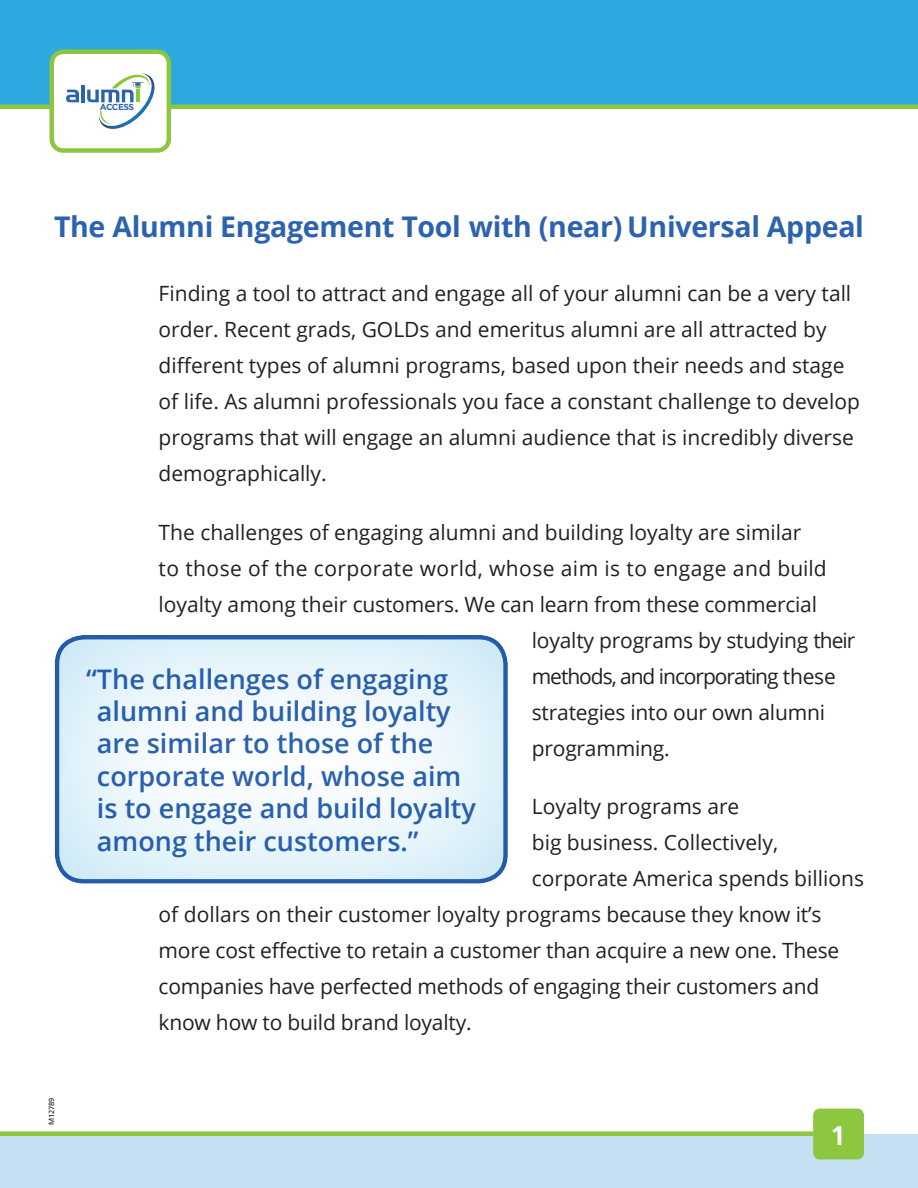
<style>
.page{position:relative;width:918px;height:1188px;background:#fff}
.page>*{position:absolute;margin:0;border:0;box-sizing:border-box;transform-origin:0 0}
.t1{font:700 28.5px "Open Sans";letter-spacing:-.01em;color:#2c63af}
.t2{font:600 27px/32.4px "Open Sans";color:#2c63af}
.t3{font:700 27px "Frutiger";color:#fff}
.t4{font:21px/36px "Open Sans";color:#231f20}
.t5{font:21px "Open Sans";letter-spacing:.02em;color:#231f20}
.t6{font:21px "Open Sans";letter-spacing:-.05em;color:#231f20}
.t7{font:700 8.7px "Gotham";letter-spacing:-.05em;color:#2c63af}
.t8{font:7.5px "Frutiger";color:#231f20}
</style>
<div class="page">
<div style="left:0;top:0;width:918px;height:107px;background:#2ea8df"></div>
<div style="left:0;top:1134px;width:918px;height:54px;background:#c5dff3"></div>
<hr style="left:0;top:105px;width:918px;height:4px;background:#8dc63f">
<div style="left:0;top:1131px;width:813px;height:5px;background:#8dc63f"></div>
<div style="left:813px;top:1109px;width:51px;height:50px;background:#8dc63f;border-radius:7px"></div>
<div style="left:52px;top:52px;width:117px;height:99px;background:#fff;border-radius:12px"></div>
<svg style="left:66px;top:90px;width:13px;height:12px"></svg>
<hr style="left:81px;top:85px;width:4px;height:17px;background:#2c63af">
<svg style="left:87px;top:73px;width:68px;height:56px"></svg>
<div style="left:49px;top:50px;width:122px;height:103px;border:4px solid #8dc63f;border-radius:12px"></div>
<div style="left:54px;top:634px;width:457px;height:251px;background:#2ea8df;opacity:.36"></div>
<p class="t7" style="left:100px;top:102px;width:36px">ACCESS</p>
<p class="t1" style="left:54px;top:207px;width:811px">The Alumni Engagement Tool with (near) Universal Appeal</p>
<p class="t8" style="left:47px;top:1125px;width:29px;rotate:-90deg">M12789</p>
<p class="t4" style="left:159px;top:275px;width:703px">Finding a tool to attract and engage all of your alumni can be a very tall order. Recent grads, GOLDs and emeritus alumni are all attracted by different types of alumni programs, based upon their needs and stage of life. As alumni professionals you face a constant challenge to develop programs that will engage an alumni audience that is incredibly diverse demographically.</p>
<p class="t4" style="left:159px;top:514px;width:644px">The challenges of engaging alumni and building loyalty are similar</p>
<p class="t5" style="left:159px;top:554px;width:670px">to those of the corporate world, whose aim is to engage and build</p>
<p class="t4" style="left:159px;top:586px;width:660px">loyalty among their customers. We can learn from these commercial</p>
<p class="t4" style="left:532px;top:622px;width:325px">loyalty programs by studying their</p>
<p class="t6" style="left:532px;top:662px;width:306px">methods, and incorporating these</p>
<p class="t4" style="left:532px;top:694px;width:295px">strategies into our own alumni</p>
<p class="t4" style="left:532px;top:730px;width:139px">programming.</p>
<p class="t4" style="left:532px;top:788px;width:209px">Loyalty programs are</p>
<p class="t4" style="left:532px;top:824px;width:248px">big business. Collectively,</p>
<p class="t4" style="left:532px;top:860px;width:334px">corporate America spends billions</p>
<p class="t4" style="left:159px;top:896px;width:664px">of dollars on their customer loyalty programs because they know it’s</p>
<p class="t4" style="left:159px;top:932px;width:682px">more cost effective to retain a customer than acquire a new one. These</p>
<p class="t4" style="left:159px;top:968px;width:662px">companies have perfected methods of engaging their customers and</p>
<p class="t4" style="left:159px;top:1004px;width:315px">know how to build brand loyalty.</p>
<p class="t2" style="left:97px;top:662px;width:381px;text-indent:-11px">“The challenges of engaging alumni and building loyalty are similar to those of the corporate world, whose aim is to engage and build loyalty among their customers.”</p>
<p class="t3" style="left:830px;top:1119px;width:17px">1</p>
</div>
